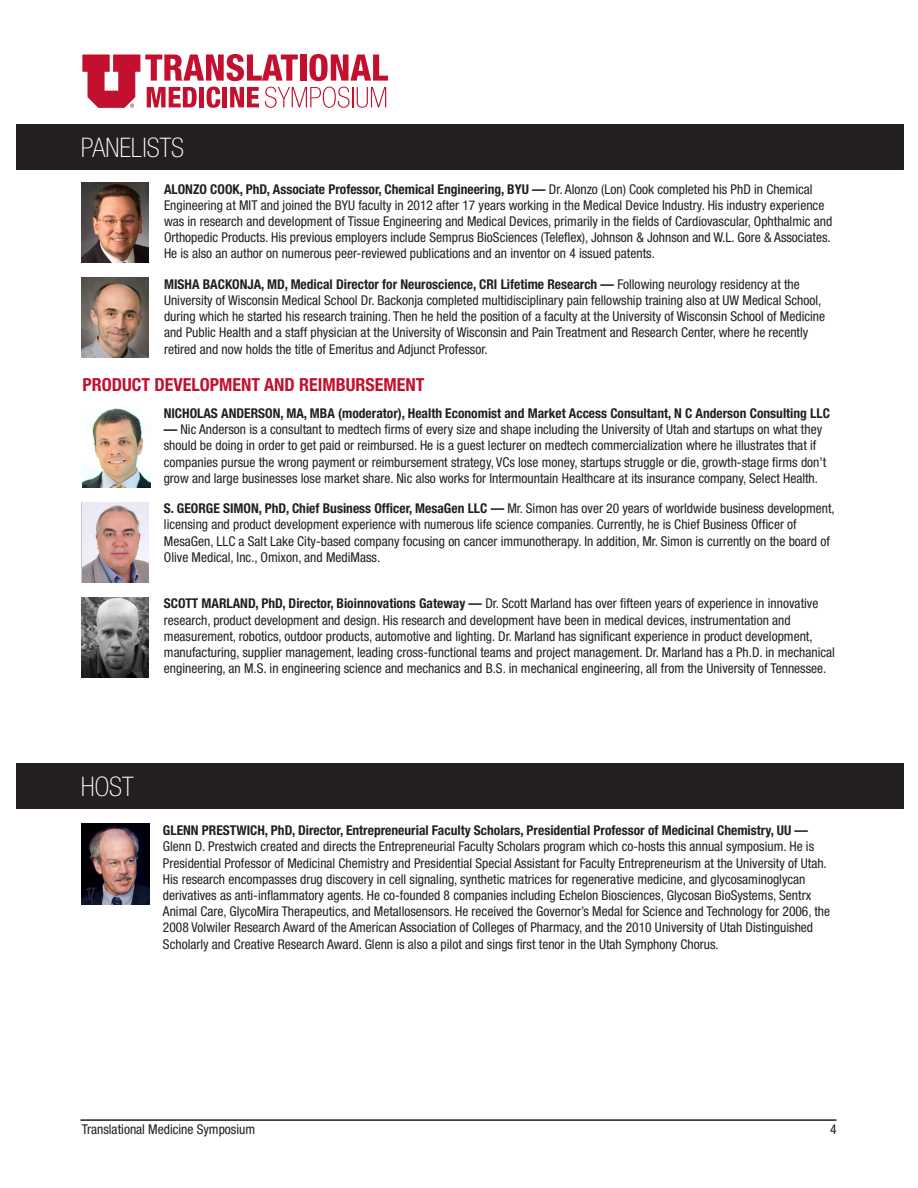
<style>
.page{position:relative;width:918px;height:1188px;background:#fff}
.page>*{position:absolute;margin:0;border:0;box-sizing:border-box;transform-origin:0 0}
.t1{font:100 condensed 27px "Helvetica Neue LT Std";color:#fff}
.t2{font:700 condensed 18px "Helvetica Neue LT Std";color:#c3102f}
.t3{font:condensed 13.5px/16.2px "Helvetica Neue LT Std";color:#231f20}
.t4{font:700 condensed 13.5px "Helvetica Neue LT Std";color:#231f20}
.s1{font-weight:700}
</style>
<div class="page">
<div style="left:16px;top:124px;width:888px;height:45px;background:#231f20"></div>
<img style="left:82px;top:408px;width:68px;height:79px">
<div style="left:16px;top:764px;width:888px;height:45px;background:#231f20"></div>
<img style="left:82px;top:824px;width:67px;height:80px">
<hr style="left:81px;top:1119px;width:756px;height:2px;background:#231f20">
<img style="left:81px;top:183px;width:68px;height:80px">
<img style="left:81px;top:278px;width:68px;height:80px">
<svg style="left:81px;top:502px;width:2px;height:80px"></svg>
<img style="left:83px;top:502px;width:66px;height:80px">
<img style="left:81px;top:597px;width:68px;height:81px">
<svg style="left:82px;top:54px;width:306px;height:54px"></svg>
<p class="t1" style="left:81px;top:132px;width:105px">PANELISTS</p>
<p class="t3" style="left:164px;top:181px;width:670px"><span class="s1">ALONZO COOK, PhD, Associate Professor, Chemical Engineering, BYU —</span> Dr. Alonzo (Lon) Cook completed his PhD in Chemical Engineering at MIT and joined the BYU faculty in 2012 after 17 years working in the Medical Device Industry. His industry experience was in research and development of Tissue Engineering and Medical Devices, primarily in the fields of Cardiovascular, Ophthalmic and Orthopedic Products. His previous employers include Semprus BioSciences (Teleflex), Johnson &amp; Johnson and W.L. Gore &amp; Associates.<br>He is also an author on numerous peer-reviewed publications and an inventor on 4 issued patents.</p>
<p class="t3" style="left:164px;top:276px;width:663px"><span class="s1">MISHA BACKONJA, MD, Medical Director for Neuroscience, CRI Lifetime Research —</span> Following neurology residency at the University of Wisconsin Medical School Dr. Backonja completed multidisciplinary pain fellowship training also at UW Medical School, during which he started his research training. Then he held the position of a faculty at the University of Wisconsin School of Medicine and Public Health and a staff physician at the University of Wisconsin and Pain Treatment and Research Center, where he recently retired and now holds the title of Emeritus and Adjunct Professor.</p>
<p class="t2" style="left:82px;top:374px;width:344px">PRODUCT DEVELOPMENT AND REIMBURSEMENT</p>
<p class="t4" style="left:164px;top:405px;width:668px">NICHOLAS ANDERSON, MA, MBA (moderator), Health Economist and Market Access Consultant, N C Anderson Consulting LLC</p>
<p class="t3" style="left:164px;top:421px;width:664px"><span class="s1">—</span> Nic Anderson is a consultant to medtech firms of every size and shape including the University of Utah and startups on what they should be doing in order to get paid or reimbursed. He is a guest lecturer on medtech commercialization where he illustrates that if companies pursue the wrong payment or reimbursement strategy, VCs lose money, startups struggle or die, growth-stage firms don’t grow and large businesses lose market share. Nic also works for Intermountain Healthcare at its insurance company, Select Health.</p>
<p class="t3" style="left:164px;top:500px;width:672px"><span class="s1">S. GEORGE SIMON, PhD, Chief Business Officer, MesaGen LLC —</span> Mr. Simon has over 20 years of worldwide business development, licensing and product development experience with numerous life science companies. Currently, he is Chief Business Officer of MesaGen, LLC a Salt Lake City-based company focusing on cancer immunotherapy. In addition, Mr. Simon is currently on the board of Olive Medical, Inc., Omixon, and MediMass.</p>
<p class="t3" style="left:164px;top:596px;width:673px"><span class="s1">SCOTT MARLAND, PhD, Director, Bioinnovations Gateway —</span> Dr. Scott Marland has over fifteen years of experience in innovative research, product development and design. His research and development have been in medical devices, instrumentation and measurement, robotics, outdoor products, automotive and lighting. Dr. Marland has significant experience in product development, manufacturing, supplier management, leading cross-functional teams and project management. Dr. Marland has a Ph.D. in mechanical engineering, an M.S. in engineering science and mechanics and B.S. in mechanical engineering, all from the University of Tennessee.</p>
<p class="t1" style="left:81px;top:771px;width:55px">HOST</p>
<p class="t3" style="left:163px;top:822px;width:669px"><span class="s1">GLENN PRESTWICH, PhD, Director, Entrepreneurial Faculty Scholars, Presidential Professor of Medicinal Chemistry, UU — </span>Glenn D. Prestwich created and directs the Entrepreneurial Faculty Scholars program which co-hosts this annual symposium. He is Presidential Professor of Medicinal Chemistry and Presidential Special Assistant for Faculty Entrepreneurism at the University of Utah.<br>His research encompasses drug discovery in cell signaling, synthetic matrices for regenerative medicine, and glycosaminoglycan derivatives as anti-inflammatory agents. He co-founded 8 companies including Echelon Biosciences, Glycosan BioSystems, Sentrx Animal Care, GlycoMira Therapeutics, and Metallosensors. He received the Governor’s Medal for Science and Technology for 2006, the 2008 Volwiler Research Award of the American Association of Colleges of Pharmacy, and the 2010 University of Utah Distinguished Scholarly and Creative Research Award. Glenn is also a pilot and sings first tenor in the Utah Symphony Chorus.</p>
<p class="t3" style="left:82px;top:1121px;width:175px">Translational Medicine Symposium</p>
<p class="t3" style="left:830px;top:1121px;width:8px">4</p>
</div>
